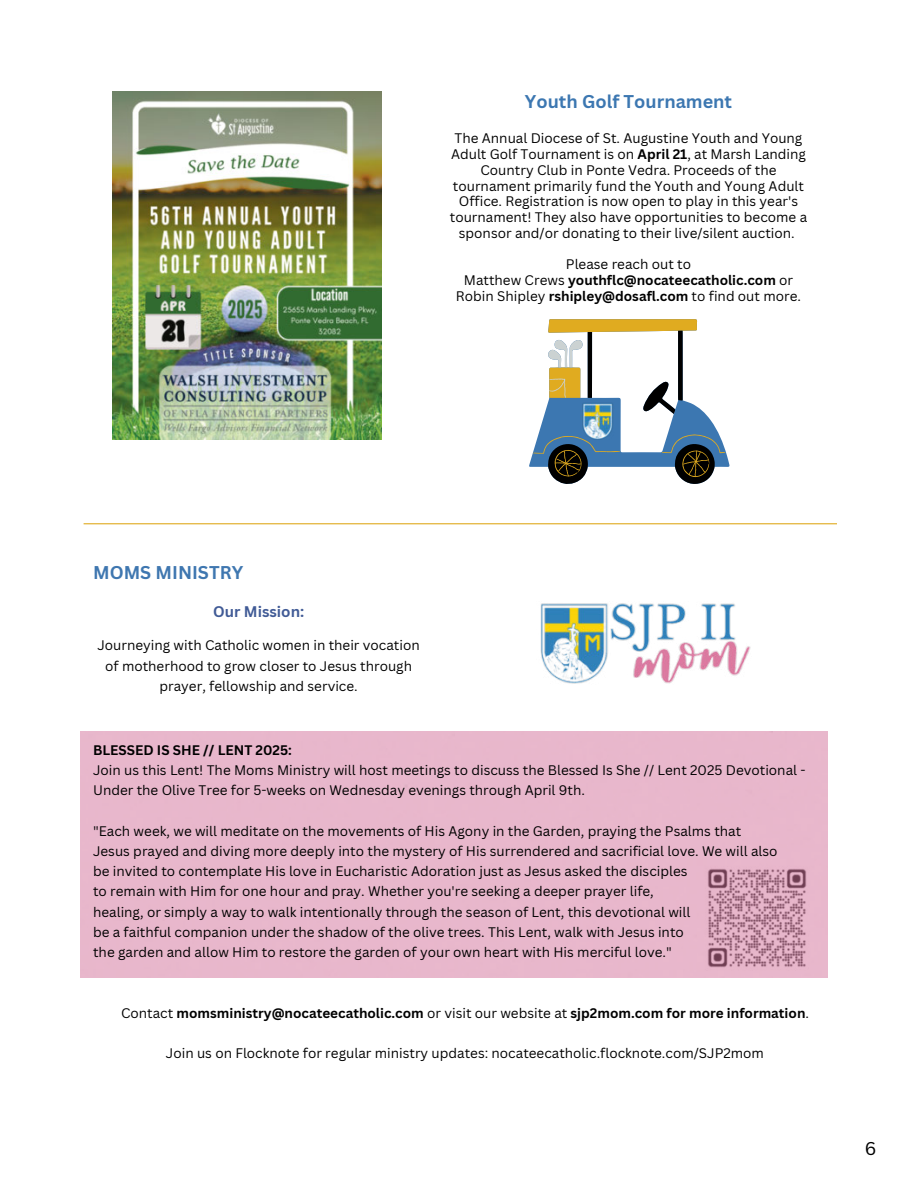
<style>
.page{position:relative;width:918px;height:1188px;background:#fff}
.page>*{position:absolute;margin:0;border:0;box-sizing:border-box;transform-origin:0 0}
.t1{font:700 18px "Canva Sans";color:#3c77b1}
.t2{font:700 18px "Canva Sans";color:#3f77b0}
.t3{font:18px "Canva Sans";color:#000}
.t4{font:700 15px "Canva Sans";color:#415b96}
.t5{font:13.5px/20.2px "Canva Sans";color:#000;text-align:center}
.t6{font:700 13.5px "Canva Sans";color:#000}
.s1{font-weight:700}
.s2{font-weight:400}
</style>
<div class="page">
<hr style="left:84px;top:523px;width:753px;height:1px;background:#e0ab20">
<div style="left:81px;top:732px;width:747px;height:245px;background:#e8b7cc"></div>
<img style="left:540px;top:603px;width:211px;height:81px">
<img style="left:112px;top:92px;width:269px;height:347px">
<svg style="left:529px;top:319px;width:201px;height:165px"></svg>
<img style="left:580px;top:402px;width:35px;height:37px">
<p class="t1" style="left:525px;top:89px;width:209px">Youth Golf Tournament</p>
<h1 class="t5" style="left:450px;top:130px;width:359px;line-height:15.8px">The Annual Diocese of St. Augustine Youth and Young Adult Golf Tournament is on <span class="s1">April 21</span>, at Marsh Landing Country Club in Ponte Vedra. Proceeds of the tournament primarily fund the Youth and Young Adult Office. Registration is now open to play in this year's tournament! They also have opportunities to become a sponsor and/or donating to their live/silent auction.</h1>
<h3 class="t5" style="left:566px;top:254px;width:127px">Please reach out to</h3>
<h4 class="t6" style="left:464px;top:271px;width:331px"><span class="s2">Matthew Crews</span> youthflc@nocateecatholic.com <span class="s2">or</span></h4>
<p class="t5" style="left:456px;top:286px;width:347px">Robin Shipley <span class="s1">rshipley@dosafl.com</span> to find out more.</p>
<h2 class="t2" style="left:93px;top:560px;width:152px">MOMS MINISTRY</h2>
<p class="t4" style="left:213px;top:600px;width:93px">Our Mission:</p>
<p class="t5" style="left:97px;top:635px;width:324px">Journeying with Catholic women in their vocation of motherhood to grow closer to Jesus through prayer, fellowship and service.</p>
<p class="t5" style="left:93px;top:739px;width:714px;text-align:left"><span class="s1">BLESSED IS SHE // LENT 2025:<br></span>Join us this Lent! The Moms Ministry will host meetings to discuss the Blessed Is She // Lent 2025 Devotional -<br>Under the Olive Tree for 5-weeks on Wednesday evenings through April 9th.</p>
<p class="t5" style="left:93px;top:820px;width:686px;text-align:left">"Each week, we will meditate on the movements of His Agony in the Garden, praying the Psalms that Jesus prayed and diving more deeply into the mystery of His surrendered and sacrificial love. We will also be invited to contemplate His love in Eucharistic Adoration just as Jesus asked the disciples<br>to remain with Him for one hour and pray. Whether you're seeking a deeper prayer life,<br>healing, or simply a way to walk intentionally through the season of Lent, this devotional will<br>be a faithful companion under the shadow of the olive trees. This Lent, walk with Jesus into<br>the garden and allow Him to restore the garden of your own heart with His merciful love."</p>
<p class="t6" style="left:121px;top:1004px;width:690px"><span class="s2">Contact</span> momsministry@nocateecatholic.com <span class="s2">or visit our website at</span> sjp2mom.com for more information<span class="s2">.</span></p>
<p class="t5" style="left:166px;top:1043px;width:600px">Join us on Flocknote for regular ministry updates: nocateecatholic.flocknote.com/SJP2mom</p>
<p class="t3" style="left:865px;top:1135px;width:13px">6</p>
</div>
